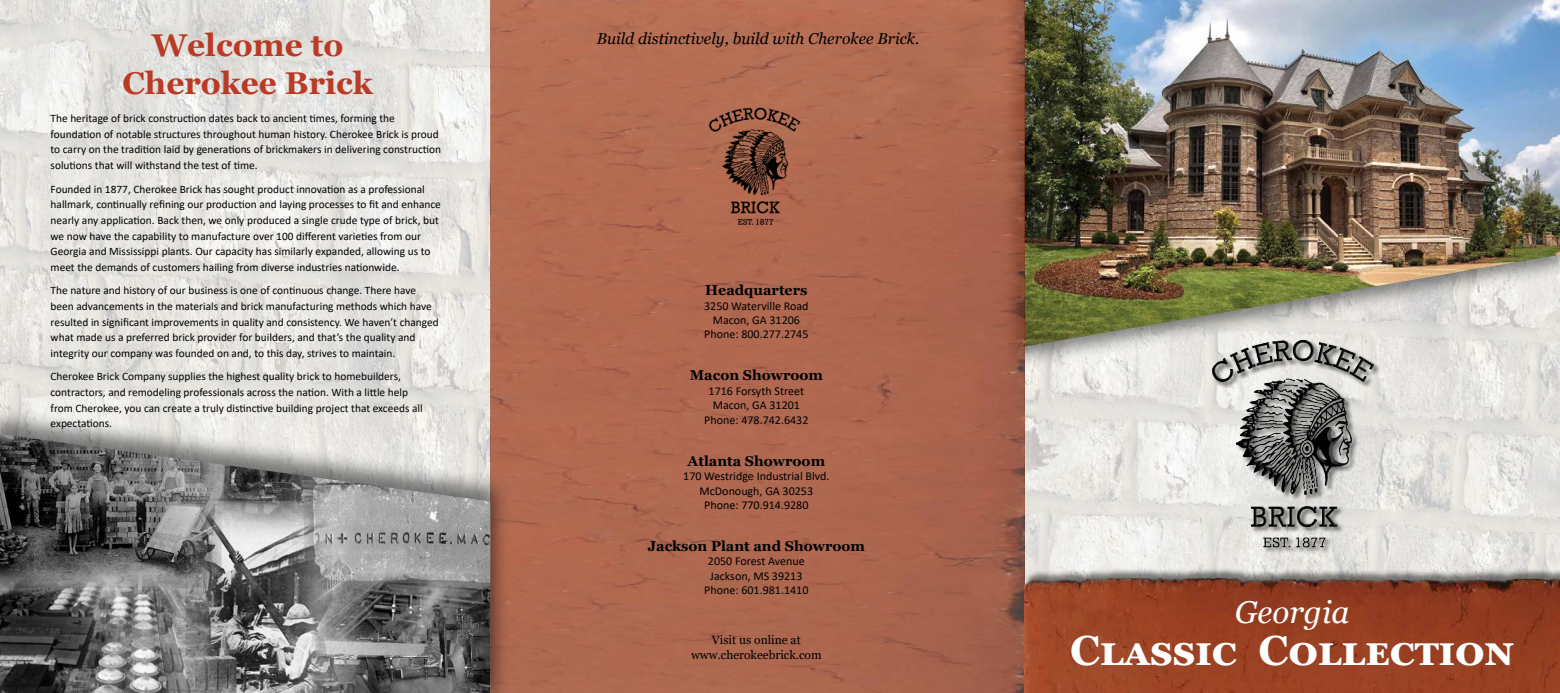
<style>
.page{position:relative;width:1560px;height:693px;background:#fff}
.page>*{position:absolute;margin:0;border:0;box-sizing:border-box;transform-origin:0 0}
.t1{font:700 42px "Georgia";color:#fff}
.t2{font:700 31.5px/37.8px "Georgia";color:#b93b26;text-align:center}
.t3{font:italic 31.5px "Georgia";color:#fff}
.t4{font:italic 15.75px "Georgia";color:#000}
.t5{font:700 14.17px "Georgia";color:#000}
.t6{font:12.08px/14.4px "Calibri";color:#000;text-align:center}
.t7{font:12.08px/14.4px "Georgia";color:#000;text-align:center}
.t8{font:11.38px/15.7px "Calibri";color:#000}
</style>
<div class="page">
<img style="left:1024px;top:371px;width:535px;height:195px">
<div style="left:998px;top:0;width:561px;height:371px;background:#000;opacity:.5"></div>
<img style="left:1024px;top:0;width:535px;height:346px">
<img style="left:0;top:0;width:1024px;height:693px">
<img style="left:1184px;top:329px;width:225px;height:224px">
<div style="left:1214px;top:336px;width:165px;height:216px;background:#fff;opacity:.75"></div>
<img style="left:693px;top:102px;width:126px;height:126px">
<div style="left:0;top:405px;width:510px;height:288px;background:#000;opacity:.5"></div>
<img style="left:0;top:434px;width:490px;height:259px">
<div style="left:1024px;top:566px;width:535px;height:127px;background:#000;opacity:.5"></div>
<img style="left:1024px;top:575px;width:535px;height:118px">
<h2 class="t2" style="left:122px;top:26px;width:252px">Welcome to<br>Cherokee Brick</h2>
<p class="t8" style="left:51px;top:110px;width:392px">The heritage of brick construction dates back to ancient times, forming the foundation of notable structures throughout human history. Cherokee Brick is proud to carry on the tradition laid by generations of brickmakers in delivering construction solutions that will withstand the test of time.</p>
<p class="t8" style="left:51px;top:181px;width:392px">Founded in 1877, Cherokee Brick has sought product innovation as a professional hallmark, continually refining our production and laying processes to fit and enhance nearly any application. Back then, we only produced a single crude type of brick, but we now have the capability to manufacture over 100 different varieties from our Georgia and Mississippi plants. Our capacity has similarly expanded, allowing us to meet the demands of customers hailing from diverse industries nationwide.</p>
<p class="t8" style="left:51px;top:282px;width:390px">The nature and history of our business is one of continuous change. There have been advancements in the materials and brick manufacturing methods which have resulted in significant improvements in quality and consistency. We haven’t changed what made us a preferred brick provider for builders, and that’s the quality and integrity our company was founded on and, to this day, strives to maintain.</p>
<p class="t8" style="left:51px;top:368px;width:373px">Cherokee Brick Company supplies the highest quality brick to homebuilders, contractors, and remodeling professionals across the nation. With a little help from Cherokee, you can create a truly distinctive building project that exceeds all expectations.</p>
<h3 class="t4" style="left:596px;top:29px;width:324px">Build distinctively, build with Cherokee Brick.</h3>
<p class="t5" style="left:705px;top:281px;width:104px">Headquarters</p>
<p class="t6" style="left:704px;top:298px;width:106px">3250 Waterville Road<br>Macon, GA 31206<br>Phone: 800.277.2745</p>
<p class="t5" style="left:689px;top:366px;width:135px">Macon Showroom</p>
<p class="t6" style="left:704px;top:383px;width:106px">1716 Forsyth Street<br>Macon, GA 31201<br>Phone: 478.742.6432</p>
<p class="t5" style="left:687px;top:452px;width:139px">Atlanta Showroom</p>
<p class="t6" style="left:683px;top:469px;width:148px">170 Westridge Industrial Blvd.<br>McDonough, GA 30253<br>Phone: 770.914.9280</p>
<p class="t5" style="left:647px;top:537px;width:219px">Jackson Plant and Showroom</p>
<p class="t6" style="left:704px;top:554px;width:106px">2050 Forest Avenue<br>Jackson, MS 39213<br>Phone: 601.981.1410</p>
<p class="t7" style="left:691px;top:633px;width:132px">Visit us online at www.cherokeebrick.com</p>
<h2 class="t3" style="left:1234px;top:592px;width:116px">Georgia</h2>
<h1 class="t1" style="left:1070px;top:624px;width:445px">Classic Collection</h1>
</div>
